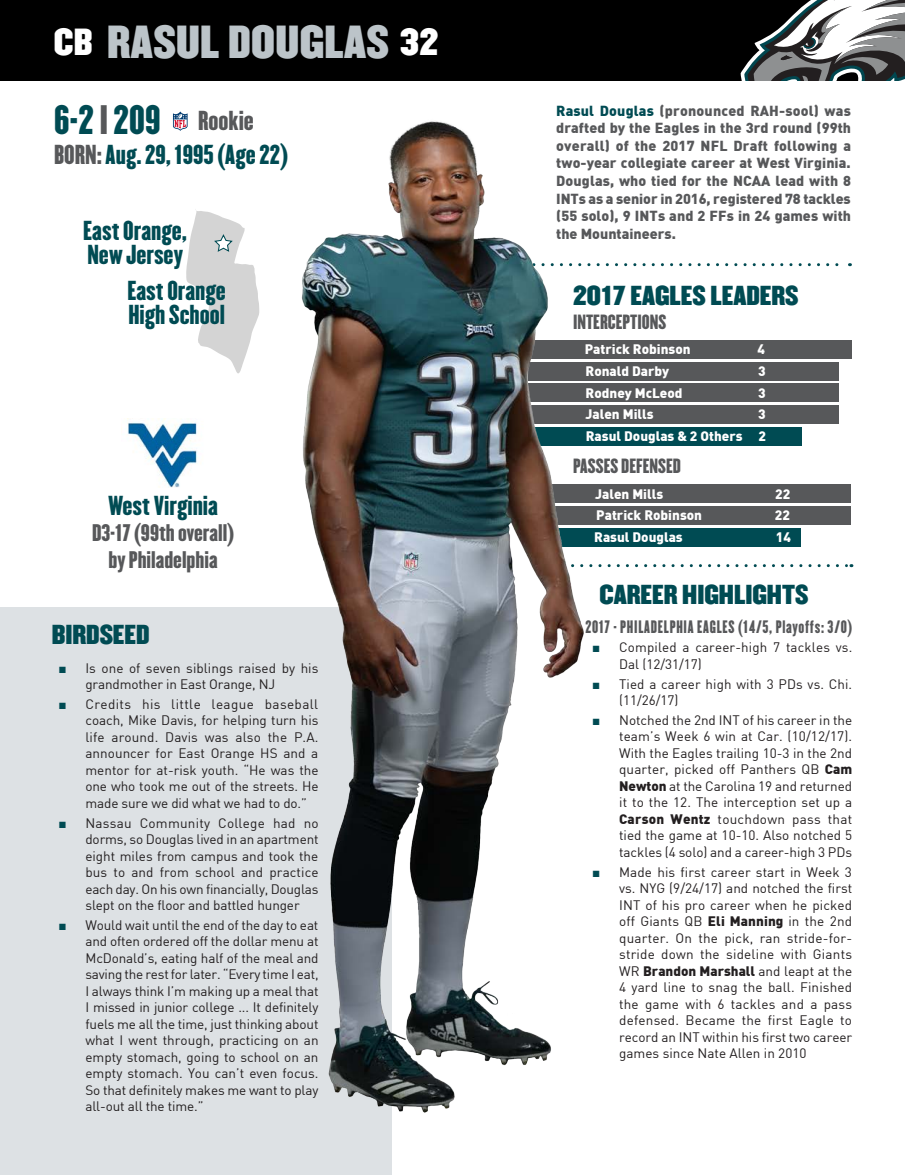
<style>
.page{position:relative;width:905px;height:1175px;background:#fff}
.page>*{position:absolute;margin:0;border:0;box-sizing:border-box;transform-origin:0 0}
.t1{font:40.5px "Champion HTF Middleweight";letter-spacing:.01em;color:#bcc4c9}
.t2{font:36px "Champion HTF Lightweight";color:#004b53}
.t3{font:24px/24px "Champion HTF Lightweight";color:#004b53}
.t4{font:24px "Champion HTF Middleweight";color:#004b53}
.t5{font:24px "Champion HTF Lightweight";color:#57585a}
.t6{font:21px "Champion HTF Lightweight";color:#57585a}
.t7{font:18px "Champion HTF Lightweight";color:#57585a}
.t8{font:15.75px "Champion HTF Lightweight";letter-spacing:.05em;color:#57585a;scale:.89 1}
.Bullets{font:900 14.25px/17.5px "DIN";color:#57585a;text-align:justify}
.t9{font:13.5px/16.5px "DIN";letter-spacing:-.005em;color:#231f20;text-align:justify}
.t10{font:900 13.5px "DIN";color:#fff}
.t11{font:13.5px/16.5px "DIN";letter-spacing:.015em;color:#231f20}
.s1{font-size:33px;color:#fff}
.s2{color:#004b53}
.s3{color:#57585a}
.s4{font-family:"Arial";color:#004b53}
.s5{font-weight:900}
</style>
<div class="page">
<div style="left:0;top:607px;width:392px;height:567px;background:#dde1e4"></div>
<svg style="left:186px;top:211px;width:74px;height:162px"></svg>
<svg style="left:596px;top:263px;width:254px;height:3px"></svg>
<div style="left:529px;top:427px;width:272px;height:18px;background:#004b53"></div>
<div style="left:526px;top:484px;width:324px;height:19px;background:#57585a"></div>
<div style="left:537px;top:528px;width:263px;height:18px;background:#004b53"></div>
<svg style="left:598px;top:564px;width:253px;height:3px"></svg>
<div style="left:528px;top:362px;width:311px;height:18px;background:#57585a"></div>
<div style="left:528px;top:383px;width:311px;height:19px;background:#57585a"></div>
<div style="left:528px;top:340px;width:324px;height:19px;background:#57585a"></div>
<div style="left:519px;top:506px;width:331px;height:18px;background:#57585a"></div>
<div style="left:528px;top:405px;width:311px;height:19px;background:#57585a"></div>
<div style="left:0;top:0;width:904px;height:80px;background:#000"></div>
<svg style="left:740px;top:0;width:164px;height:80px"></svg>
<svg style="left:173px;top:111px;width:15px;height:20px"></svg>
<img style="left:127px;top:418px;width:70px;height:69px">
<img style="left:301px;top:121px;width:294px;height:991px">
<p class="t1" style="left:54px;top:15px;width:386px"><span class="s1">CB</span> RASUL DOUGLAS <span class="s1">32</span></p>
<p class="Bullets" style="left:556px;top:101px;width:296px"><span class="s2">Rasul Douglas</span> (pronounced RAH-sool) was drafted by the Eagles in the 3rd round (99th overall) of the 2017 NFL Draft following a two-year collegiate career at West Virginia.<br>Douglas, who tied for the NCAA lead with 8<br>INTs as a senior in 2016, registered 78 tackles (55 solo), 9 INTs and 2 FFs in 24 games with</p>
<p class="t2" style="left:54px;top:97px;width:108px">6-2 <span class="s3">|</span> 209</p>
<p class="t3" style="left:54px;top:143px;width:236px"><span class="s3">BORN:</span> Aug. 29, 1995 (Age 22)</p>
<p class="t5" style="left:198px;top:105px;width:57px">Rookie</p>
<p class="t3" style="left:83px;top:219px;width:105px">East Orange,</p>
<p class="Bullets" style="left:556px;top:224px;width:121px">the Mountaineers.</p>
<p class="t3" style="left:87px;top:243px;width:97px">New Jersey</p>
<p class="t3" style="left:127px;top:279px;width:100px">East Orange<br>High School</p>
<p class="t4" style="left:573px;top:280px;width:227px">2017 EAGLES LEADERS</p>
<p class="t7" style="left:573px;top:310px;width:95px">INTERCEPTIONS</p>
<p class="t10" style="left:585px;top:340px;width:107px">Patrick Robinson</p>
<p class="t10" style="left:757px;top:340px;width:9px">4</p>
<p class="t10" style="left:585px;top:362px;width:85px">Ronald Darby</p>
<p class="t10" style="left:758px;top:362px;width:9px">3</p>
<p class="t10" style="left:585px;top:384px;width:98px">Rodney McLeod</p>
<p class="t10" style="left:758px;top:384px;width:9px">3</p>
<p class="t3" style="left:108px;top:494px;width:111px">West Virginia</p>
<p class="t6" style="left:92px;top:519px;width:144px">D3-17 (99th overall)</p>
<p class="t6" style="left:109px;top:546px;width:111px">by Philadelphia</p>
<p class="t4" style="left:52px;top:619px;width:99px">BIRDSEED</p>
<p class="t9" style="left:85px;top:659px;width:234px;text-indent:-27px"><span class="s4">■</span> Is one of seven siblings raised by his grandmother in East Orange, NJ</p>
<p class="t9" style="left:85px;top:695px;width:235px;text-indent:-27px"><span class="s4">■</span> Credits his little league baseball coach, Mike Davis, for helping turn his life around. Davis was also the P.A. announcer for East Orange HS and a mentor for at-risk youth. “He was the one who took me out of the streets. He made sure we did what we had to do.”</p>
<p class="t9" style="left:85px;top:814px;width:235px;text-indent:-27px"><span class="s4">■</span> Nassau Community College had no dorms, so Douglas lived in an apartment eight miles from campus and took the bus to and from school and practice each day. On his own financially, Douglas slept on the floor and battled hunger</p>
<p class="t9" style="left:85px;top:916px;width:235px;text-indent:-27px"><span class="s4">■</span> Would wait until the end of the day to eat and often ordered off the dollar menu at McDonald’s, eating half of the meal and saving the rest for later. “Every time I eat, I always think I’m making up a meal that I missed in junior college ... It definitely fuels me all the time, just thinking about what I went through, practicing on an empty stomach, going to school on an empty stomach. You can’t even focus.<br>So that definitely makes me want to play all-out all the time.”</p>
<p class="t10" style="left:585px;top:405px;width:69px">Jalen Mills</p>
<p class="t10" style="left:758px;top:405px;width:9px">3</p>
<p class="t10" style="left:586px;top:427px;width:182px">Rasul Douglas &amp; 2 Others 2</p>
<p class="t7" style="left:573px;top:454px;width:109px">PASSES DEFENSED</p>
<p class="t10" style="left:595px;top:484px;width:69px">Jalen Mills</p>
<p class="t10" style="left:775px;top:484px;width:17px">22</p>
<p class="t10" style="left:594px;top:528px;width:90px">Rasul Douglas</p>
<p class="t10" style="left:775px;top:528px;width:17px">14</p>
<p class="t10" style="left:596px;top:506px;width:107px">Patrick Robinson</p>
<p class="t10" style="left:774px;top:506px;width:17px">22</p>
<p class="t4" style="left:599px;top:579px;width:210px">CAREER HIGHLIGHTS</p>
<p class="t8" style="left:585px;top:616px;width:301px">2017 - PHILADELPHIA EAGLES (14/5, Playoffs: 3/0)</p>
<p class="t11" style="left:619px;top:639px;width:235px;text-indent:-27px"><span class="s4">■</span> Compiled a career-high 7 tackles vs.<br>Dal (12/31/17)</p>
<p class="t9" style="left:619px;top:675px;width:234px;text-indent:-27px"><span class="s4">■</span> Tied a career high with 3 PDs vs. Chi. (11/26/17)</p>
<p class="t9" style="left:619px;top:711px;width:234px;text-indent:-27px"><span class="s4">■</span> Notched the 2nd INT of his career in the team’s Week 6 win at Car. (10/12/17).<br>With the Eagles trailing 10-3 in the 2nd quarter, picked off Panthers QB <span class="s5">Cam Newton</span> at the Carolina 19 and returned it to the 12. The interception set up a <span class="s5">Carson Wentz</span> touchdown pass that tied the game at 10-10. Also notched 5 tackles (4 solo) and a career-high 3 PDs</p>
<p class="t9" style="left:619px;top:863px;width:235px;text-indent:-27px"><span class="s4">■</span> Made his first career start in Week 3 vs. NYG (9/24/17) and notched the first INT of his pro career when he picked off Giants QB <span class="s5">Eli Manning</span> in the 2nd quarter. On the pick, ran stride-for&shy;stride down the sideline with Giants WR <span class="s5">Brandon Marshall</span> and leapt at the 4 yard line to snag the ball. Finished the game with 6 tackles and a pass defensed. Became the first Eagle to record an INT within his first two career games since Nate Allen in 2010</p>
</div>
